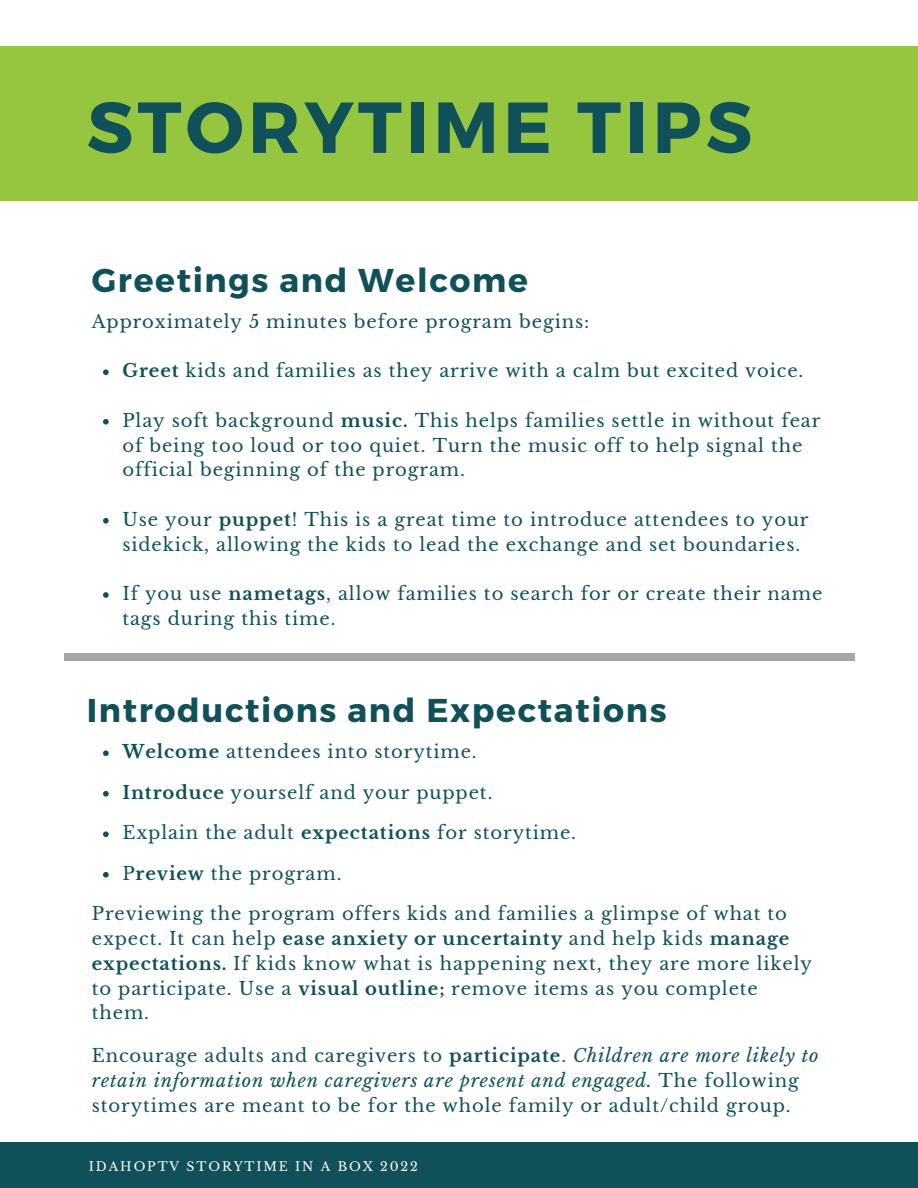
<style>
.page{position:relative;width:918px;height:1188px;background:#fff}
.page>*{position:absolute;margin:0;border:0;box-sizing:border-box;transform-origin:0 0}
.t1{font:700 72px "Montserrat";letter-spacing:.06em;color:#105159}
.t2{font:700 33px "Montserrat";letter-spacing:.05em;color:#105159}
.t3{font:18px/24.8px "Libre Baskerville";letter-spacing:.05em;color:#105159}
.t4{font:12.45px "Libre Baskerville";letter-spacing:.15em;color:#fff}
.s1{font-weight:700}
.s2{font-style:italic}
</style>
<div class="page">
<div style="left:0;top:1142px;width:918px;height:46px;background:#105159"></div>
<div style="left:0;top:46px;width:918px;height:155px;background:#96c63f"></div>
<svg style="left:103px;top:369px;width:6px;height:6px"></svg>
<svg style="left:103px;top:419px;width:6px;height:6px"></svg>
<svg style="left:103px;top:518px;width:6px;height:6px"></svg>
<svg style="left:103px;top:592px;width:6px;height:6px"></svg>
<div style="left:64px;top:653px;width:791px;height:7px;background:#a6a6a6"></div>
<svg style="left:103px;top:750px;width:6px;height:6px"></svg>
<svg style="left:103px;top:791px;width:6px;height:6px"></svg>
<svg style="left:103px;top:831px;width:6px;height:6px"></svg>
<svg style="left:103px;top:872px;width:6px;height:6px"></svg>
<p class="t1" style="left:87px;top:80px;width:667px">STORYTIME TIPS</p>
<p class="t2" style="left:92px;top:259px;width:438px">Greetings and Welcome</p>
<p class="t3" style="left:92px;top:309px;width:499px">Approximately 5 minutes before program begins:</p>
<p class="t3" style="left:122px;top:359px;width:682px"><span class="s1">Greet</span> kids and families as they arrive with a calm but excited voice.</p>
<p class="t3" style="left:122px;top:408px;width:700px">Play soft background <span class="s1">music.</span> This helps families settle in without fear of being too loud or too quiet. Turn the music off to help signal the official beginning of the program.</p>
<p class="t3" style="left:122px;top:507px;width:688px">Use your <span class="s1">puppet</span>! This is a great time to introduce attendees to your sidekick, allowing the kids to lead the exchange and set boundaries.</p>
<p class="t3" style="left:122px;top:581px;width:701px">If you use <span class="s1">nametags</span>, allow families to search for or create their name tags during this time.</p>
<p class="t2" style="left:87px;top:689px;width:581px">Introductions and Expectations</p>
<p class="t3" style="left:122px;top:740px;width:356px"><span class="s1">Welcome</span> attendees into storytime.</p>
<p class="t3" style="left:122px;top:780px;width:372px"><span class="s1">Introduce</span> yourself and your puppet.</p>
<p class="t3" style="left:122px;top:821px;width:455px">Explain the adult <span class="s1">expectations</span> for storytime.</p>
<p class="t3" style="left:122px;top:861px;width:221px">P<span class="s1">review</span> the program.</p>
<p class="t3" style="left:92px;top:902px;width:722px">Previewing the program offers kids and families a glimpse of what to expect. It can help <span class="s1">ease anxiety or uncertainty</span> and help kids <span class="s1">manage expectations.</span> If kids know what is happening next, they are more likely to participate. Use a <span class="s1">visual outline;</span> remove items as you complete them.</p>
<p class="t3" style="left:92px;top:1043px;width:728px">Encourage adults and caregivers to <span class="s1">participate</span>. <span class="s2">Children are more likely to retain information when caregivers are present and engaged.</span> The following storytimes are meant to be for the whole family or adult/child group.</p>
<p class="t4" style="left:89px;top:1159px;width:330px">IDAHOPTV STORYTIME IN A BOX 2022</p>
</div>
